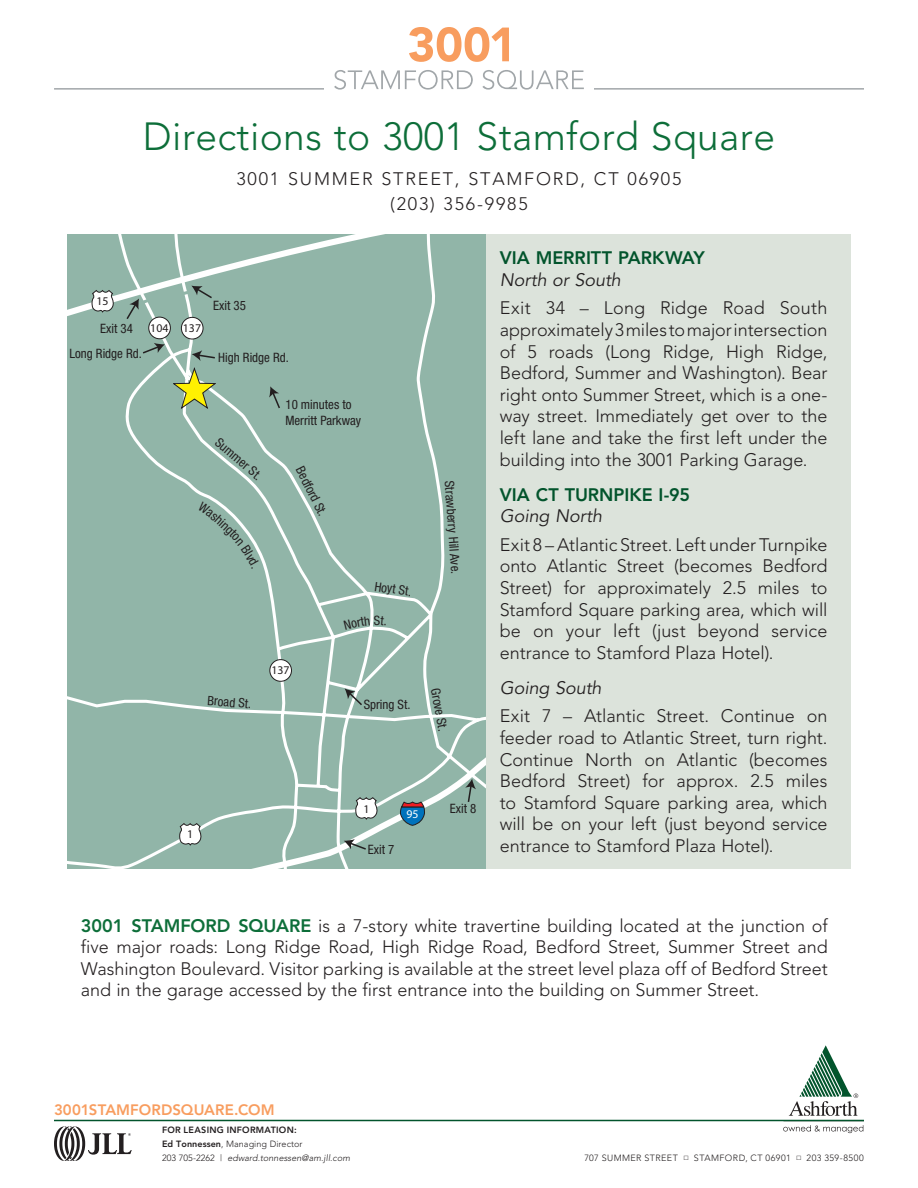
<style>
.page{position:relative;width:918px;height:1188px;background:#fff}
.page>*{position:absolute;margin:0;border:0;box-sizing:border-box;transform-origin:0 0}
.t1{font:300 39px "Avenir";letter-spacing:.01em;color:#0d6e39}
.t2{font:300 18px/21.6px "Avenir";color:#231f20;text-align:justify}
.t3{font:800 18px/21.6px "Avenir";color:#02542c}
.t4{font:300 18px "Avenir";letter-spacing:.1em;color:#231f20}
.t5{font:italic 18px "Avenir";letter-spacing:-.005em;color:#231f20}
.t6{font:800 15px "Avenir";letter-spacing:.005em;color:#f89d5f}
.t7{font:condensed 12.9px/15.5px "Helvetica Neue";color:#231f20}
.t8{font:11.85px "Myriad Pro";color:#231f20}
.t9{font:11.85px "Myriad Pro";color:#fff}
.t10{font:800 9px/13.8px "Avenir";letter-spacing:.03em;color:#231f20}
.t11{font:300 9px "Avenir";letter-spacing:.05em;color:#231f20}
.s1{font-weight:400;font-style:italic;color:#231f20}
.s2{font-weight:800;color:#0d6e39}
.s3{font-weight:300}
.s4{font-weight:300;font-style:italic}
</style>
<div class="page">
<svg style="left:789px;top:1045px;width:69px;height:71px"></svg>
<svg style="left:783px;top:1125px;width:80px;height:8px"></svg>
<hr style="left:54px;top:1120px;width:810px;height:1px;background:#02542c">
<svg style="left:54px;top:1126px;width:78px;height:35px"></svg>
<svg style="left:409px;top:27px;width:100px;height:35px"></svg>
<svg style="left:334px;top:70px;width:139px;height:20px"></svg>
<svg style="left:482px;top:70px;width:102px;height:20px"></svg>
<hr style="left:54px;top:88px;width:270px;height:2px;background:#a1a6a9">
<hr style="left:594px;top:88px;width:270px;height:2px;background:#a1a6a9">
<div style="left:486px;top:234px;width:364px;height:635px;background:#dce3db"></div>
<div style="left:68px;top:328px;width:418px;height:541px;background:#91b5a8"></div>
<div style="left:181px;top:317px;width:22px;height:22px;background:#fff;border-radius:50%"></div>
<div style="left:181px;top:317px;width:22px;height:22px;border:1px solid #231f20;border-radius:50%"></div>
<div style="left:149px;top:317px;width:21px;height:22px;background:#fff;border-radius:50%"></div>
<div style="left:148px;top:317px;width:23px;height:22px;border:1px solid #231f20;border-radius:50%"></div>
<div style="left:270px;top:660px;width:21px;height:21px;background:#fff;border-radius:50%"></div>
<div style="left:269px;top:659px;width:23px;height:23px;border:1px solid #231f20;border-radius:50%"></div>
<svg style="left:178px;top:822px;width:24px;height:24px"></svg>
<svg style="left:192px;top:350px;width:25px;height:11px"></svg>
<svg style="left:141px;top:343px;width:24px;height:12px"></svg>
<svg style="left:68px;top:234px;width:418px;height:94px;background:#99b9ae"></svg>
<svg style="left:269px;top:386px;width:12px;height:24px"></svg>
<svg style="left:237px;top:688px;width:249px;height:181px;background:#9bbbb0"></svg>
<svg style="left:173px;top:368px;width:43px;height:41px;background:#aebd75"></svg>
<div style="left:198px;top:501px;width:61px;height:67px;background:#91b5a8"></div>
<svg style="left:344px;top:615px;width:42px;height:15px"></svg>
<p class="t1" style="left:143px;top:113px;width:634px">Directions to 3001 Stamford Square</p>
<p class="t4" style="left:236px;top:168px;width:447px">3001 SUMMER STREET, STAMFORD, CT 06905</p>
<p class="t4" style="left:390px;top:193px;width:139px">(203) 356-9985</p>
<p class="t8" style="left:97px;top:294px;width:14px">15</p>
<p class="t7" style="left:213px;top:297px;width:34px">Exit 35</p>
<p class="t7" style="left:100px;top:321px;width:34px">Exit 34</p>
<p class="t8" style="left:150px;top:321px;width:52px">104 137</p>
<p class="t7" style="left:69px;top:345px;width:74px">Long Ridge Rd.</p>
<p class="t7" style="left:218px;top:350px;width:72px">High Ridge Rd.</p>
<p class="t7" style="left:285px;top:397px;width:77px">10 minutes to<br>Merritt Parkway</p>
<p class="t7" style="left:222px;top:435px;width:58px;rotate:40deg">Summer St.</p>
<p class="t7" style="left:307px;top:464px;width:55px;rotate:63deg">Bedford St.</p>
<p class="t7" style="left:457px;top:480px;width:95px;rotate:86deg">Strawberry Hill Ave.</p>
<p class="t7" style="left:376px;top:578px;width:39px;rotate:8deg">Hoyt St.</p>
<p class="t8" style="left:271px;top:663px;width:20px">137</p>
<p class="t7" style="left:208px;top:692px;width:46px;rotate:5deg">Broad St.</p>
<p class="t7" style="left:364px;top:697px;width:48px">Spring St.</p>
<p class="t7" style="left:443px;top:687px;width:45px;rotate:79deg">Grove St.</p>
<p class="t8" style="left:187px;top:827px;width:8px">1</p>
<p class="t8" style="left:363px;top:801px;width:8px">1</p>
<p class="t7" style="left:368px;top:842px;width:28px">Exit 7</p>
<p class="t9" style="left:406px;top:807px;width:14px">95</p>
<p class="t7" style="left:450px;top:801px;width:28px">Exit 8</p>
<p class="t3" style="left:500px;top:247px;width:207px">VIA MERRITT PARKWAY<br><span class="s1">North or South</span></p>
<p class="t2" style="left:500px;top:297px;width:329px">Exit 34 – Long Ridge Road South approximately 3 miles to major intersection of 5 roads (Long Ridge, High Ridge, Bedford, Summer and Washington). Bear right onto Summer Street, which is a one&shy;way street. Immediately get over to the left lane and take the first left under the building into the 3001 Parking Garage.</p>
<p class="t3" style="left:500px;top:484px;width:192px">VIA CT TURNPIKE I-95<br><span class="s1">Going North</span></p>
<p class="t2" style="left:500px;top:534px;width:329px">Exit 8 – Atlantic Street. Left under Turnpike onto Atlantic Street (becomes Bedford Street) for approximately 2.5 miles to Stamford Square parking area, which will be on your left (just beyond service entrance to Stamford Plaza Hotel).</p>
<p class="t5" style="left:500px;top:677px;width:103px">Going South</p>
<p class="t2" style="left:500px;top:705px;width:329px">Exit 7 – Atlantic Street. Continue on feeder road to Atlantic Street, turn right.<br>Continue North on Atlantic (becomes Bedford Street) for approx. 2.5 miles to Stamford Square parking area, which will be on your left (just beyond service entrance to Stamford Plaza Hotel).</p>
<p class="t7" style="left:521px;top:793px;width:35px;rotate:36deg">Elm St.</p>
<p class="t2" style="left:81px;top:915px;width:748px"><span class="s2">3001 STAMFORD SQUARE</span> is a 7-story white travertine building located at the junction of five major roads: Long Ridge Road, High Ridge Road, Bedford Street, Summer Street and Washington Boulevard. Visitor parking is available at the street level plaza off of Bedford Street and in the garage accessed by the first entrance into the building on Summer Street.</p>
<p class="t6" style="left:54px;top:1101px;width:222px">3001STAMFORDSQUARE.COM</p>
<p class="t10" style="left:162px;top:1123px;width:190px">FOR LEASING INFORMATION:<br>Ed Tonnessen<span class="s3">, Managing Director<br>203 705-2262 |</span> <span class="s4">edward.tonnessen@am.jll.com</span></p>
<p class="t11" style="left:584px;top:1153px;width:281px">707 SUMMER STREET <sup>a</sup> STAMFORD, CT 06901 <sup>a</sup> 203 359-8500</p>
</div>
